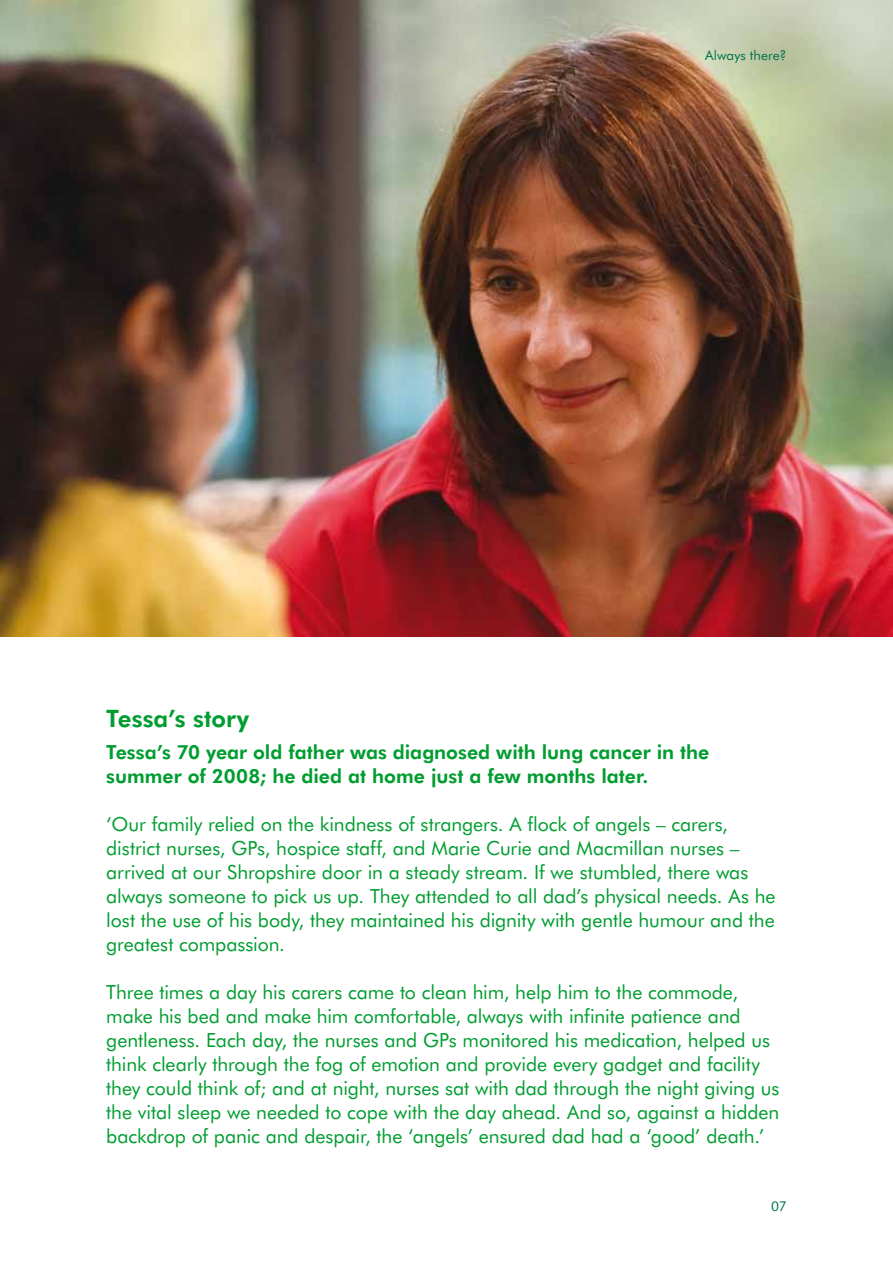
<style>
.page{position:relative;width:893px;height:1263px;background:#fff}
.page>*{position:absolute;margin:0;border:0;box-sizing:border-box;transform-origin:0 0}
.t1{font:800 24px "Futura BT";color:#009d30}
.t2{font:19.5px/24px "Futura BT";letter-spacing:-.005em;color:#009d30}
.t3{font:800 19.5px/24px "Futura BT";color:#009d30}
.t4{font:13.5px "Futura BT";letter-spacing:.01em;color:#00724d}
</style>
<div class="page">
<img style="left:0;top:0;width:893px;height:636px">
<p class="t4" style="left:705px;top:47px;width:83px">Always there?</p>
<p class="t1" style="left:106px;top:703px;width:144px">Tessa’s story</p>
<p class="t3" style="left:106px;top:740px;width:605px">Tessa’s 70 year old father was diagnosed with lung cancer in the summer of 2008; he died at home just a few months later.</p>
<p class="t2" style="left:106px;top:812px;width:671px">‘Our family relied on the kindness of strangers. A flock of angels – carers, district nurses, GPs, hospice staff, and Marie Curie and Macmillan nurses – arrived at our Shropshire door in a steady stream. If we stumbled, there was always someone to pick us up. They attended to all dad’s physical needs. As he lost the use of his body, they maintained his dignity with gentle humour and the greatest compassion.</p>
<p class="t2" style="left:106px;top:980px;width:675px">Three times a day his carers came to clean him, help him to the commode, make his bed and make him comfortable, always with infinite patience and gentleness. Each day, the nurses and GPs monitored his medication, helped us think clearly through the fog of emotion and provide every gadget and facility they could think of; and at night, nurses sat with dad through the night giving us the vital sleep we needed to cope with the day ahead. And so, against a hidden backdrop of panic and despair, the ‘angels’ ensured dad had a ‘good’ death.’</p>
<p class="t4" style="left:771px;top:1197px;width:17px">07</p>
</div>
